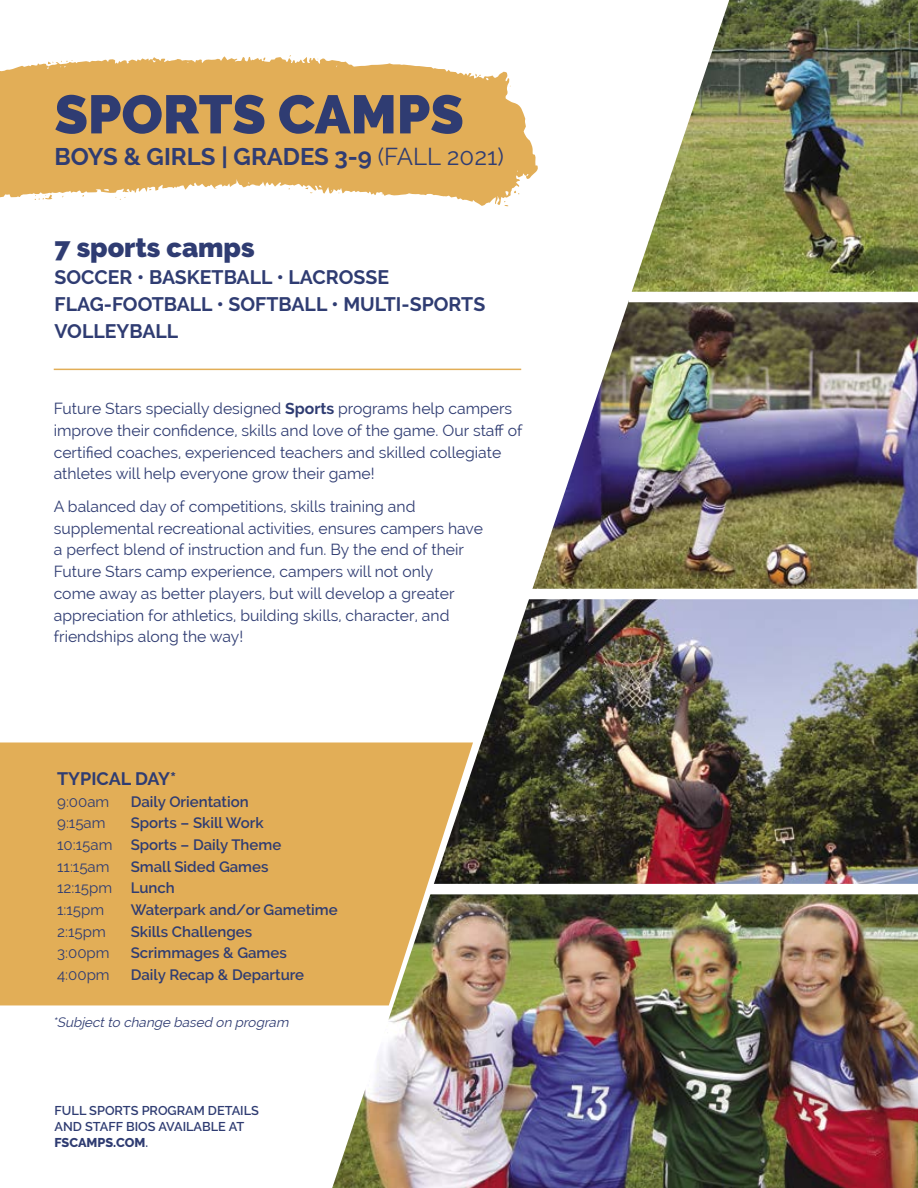
<style>
.page{position:relative;width:918px;height:1188px;background:#fff}
.page>*{position:absolute;margin:0;border:0;box-sizing:border-box;transform-origin:0 0}
.t1{font:900 54px "Raleway";color:#2f3c72}
.t2{font:900 27px "Raleway";color:#2f3c72}
.t3{font:700 24px "Raleway";color:#2f3c72}
.t4{font:700 19.5px/27px "Raleway";color:#2f3c72}
.t5{font:700 18px "Raleway";color:#2f3c72}
.t6{font:15.75px/21.8px "Raleway";color:#2f3c72}
.t7{font:600 15px "Raleway";color:#2f3c72}
.t8{font:15px "Raleway";color:#2f3c72}
.t9{font:italic 13.5px "Raleway";color:#2f3c72}
.t10{font:600 12.75px/15.8px "Raleway";color:#2f3c72}
.s1{font-weight:400}
.s2{font-weight:700}
.s3{font-weight:600}
.s4{font-weight:800}
</style>
<div class="page">
<img style="left:741px;top:599px;width:177px;height:285px">
<img style="left:741px;top:894px;width:177px;height:294px">
<img style="left:741px;top:302px;width:177px;height:287px">
<img style="left:741px;top:0;width:177px;height:292px">
<svg style="left:0;top:56px;width:308px;height:144px;background:#e5b769"></svg>
<svg style="left:305px;top:187px;width:3px;height:7px"></svg>
<svg style="left:61px;top:60px;width:12px;height:2px"></svg>
<svg style="left:48px;top:62px;width:6px;height:2px"></svg>
<svg style="left:35px;top:195px;width:17px;height:5px"></svg>
<svg style="left:115px;top:197px;width:10px;height:3px"></svg>
<img style="left:308px;top:0;width:433px;height:1188px">
<hr style="left:54px;top:369px;width:467px;height:1px;background:#e2ae57">
<div style="left:629px;top:292px;width:289px;height:10px;background:#fff"></div>
<div style="left:524px;top:589px;width:394px;height:10px;background:#fff"></div>
<div style="left:423px;top:884px;width:495px;height:10px;background:#fff"></div>
<svg style="left:0;top:742px;width:473px;height:263px;background:#dbaa59"></svg>
<p class="t1" style="left:55px;top:83px;width:411px">SPORTS CAMPS</p>
<p class="t3" style="left:55px;top:143px;width:451px">BOYS &amp; GIRLS | GRADES 3-9 <span class="s1">(FALL 2021)</span></p>
<p class="t2" style="left:55px;top:231px;width:202px">7 sports camps</p>
<p class="t4" style="left:55px;top:263px;width:432px">SOCCER • BASKETBALL • LACROSSE<br>FLAG-FOOTBALL • SOFTBALL • MULTI-SPORTS</p>
<p class="t4" style="left:55px;top:317px;width:125px">VOLLEYBALL</p>
<p class="t6" style="left:54px;top:398px;width:470px">Future Stars specially designed <span class="s2">Sports</span> programs help campers improve their confidence, skills and love of the game. Our staff of certified coaches, experienced teachers and skilled collegiate athletes will help everyone grow their game!</p>
<p class="t6" style="left:54px;top:496px;width:431px">A balanced day of competitions, skills training and supplemental recreational activities, ensures campers have a perfect blend of instruction and fun. By the end of their Future Stars camp experience, campers will not only<br>come away as better players, but will develop a greater appreciation for athletics, building skills, character, and friendships along the way!</p>
<p class="t5" style="left:57px;top:768px;width:121px">TYPICAL DAY*</p>
<p class="t8" style="left:57px;top:793px;width:54px">9:00am</p>
<p class="t7" style="left:131px;top:793px;width:120px">Daily Orientation</p>
<p class="t8" style="left:57px;top:814px;width:50px">9:15am</p>
<p class="t7" style="left:131px;top:814px;width:134px">Sports – Skill Work</p>
<p class="t7" style="left:57px;top:836px;width:226px"><span class="s1">10:15am</span> Sports – Daily Theme</p>
<p class="t8" style="left:57px;top:858px;width:54px">11:15am</p>
<p class="t7" style="left:131px;top:858px;width:139px">Small Sided Games</p>
<p class="t8" style="left:57px;top:879px;width:119px">12:15pm <span class="s3">Lunch</span></p>
<p class="t8" style="left:57px;top:901px;width:49px">1:15pm</p>
<p class="t7" style="left:131px;top:901px;width:208px">Waterpark and/or Gametime</p>
<p class="t8" style="left:57px;top:923px;width:50px">2:15pm</p>
<p class="t7" style="left:131px;top:923px;width:123px">Skills Challenges</p>
<p class="t8" style="left:57px;top:944px;width:54px">3:00pm</p>
<p class="t7" style="left:131px;top:944px;width:158px">Scrimmages &amp; Games</p>
<p class="t8" style="left:57px;top:966px;width:54px">4:00pm</p>
<p class="t7" style="left:131px;top:966px;width:175px">Daily Recap &amp; Departure</p>
<p class="t9" style="left:52px;top:1014px;width:241px">*Subjectto change based on program</p>
<p class="t10" style="left:55px;top:1103px;width:206px">FULL SPORTS PROGRAM DETAILS</p>
<p class="t10" style="left:55px;top:1119px;width:191px">AND STAFF BIOS AVAILABLE AT<br><span class="s4">FSCAMPS.COM</span>.</p>
</div>
